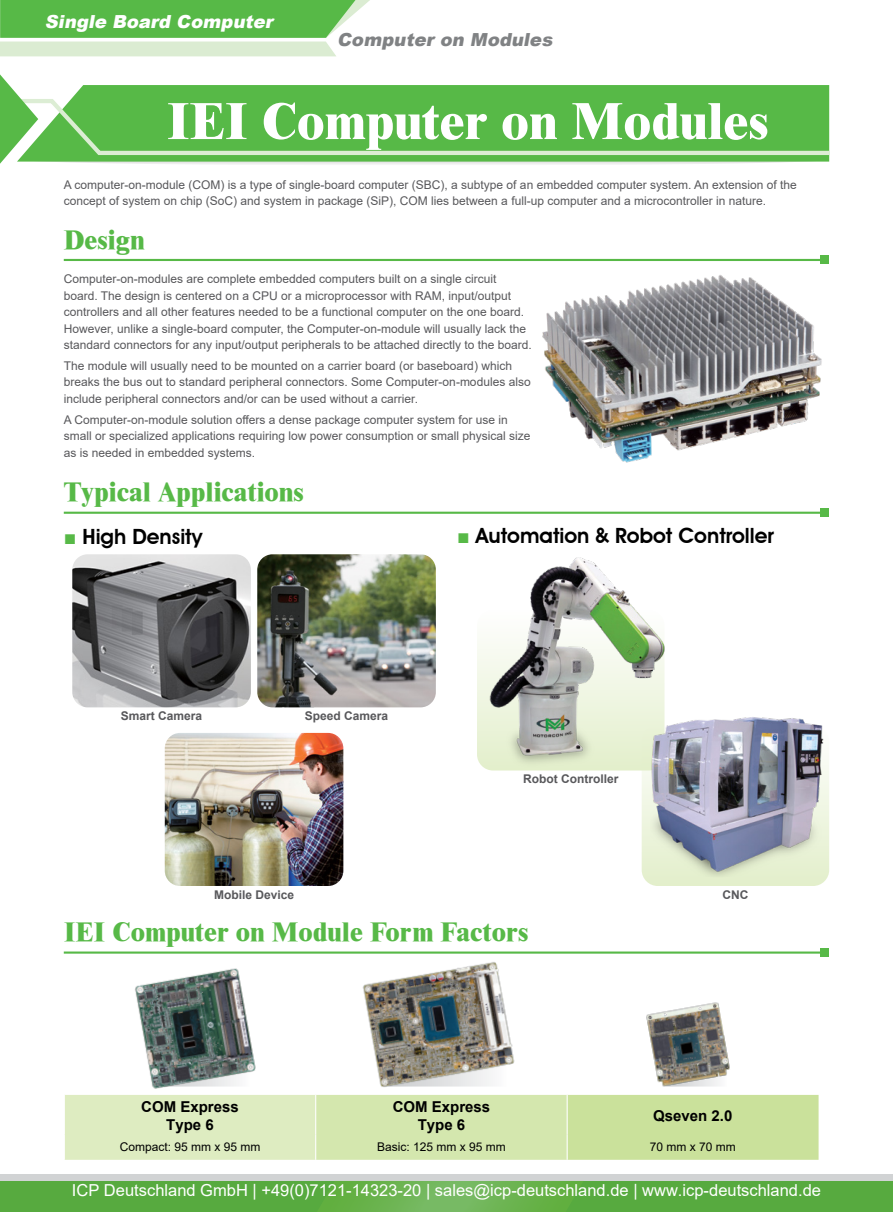
<style>
.page{position:relative;width:893px;height:1212px;background:#fff}
.page>*{position:absolute;margin:0;border:0;box-sizing:border-box;transform-origin:0 0}
.t1{font:800 52.5px "Times New Roman";color:#fff}
.t2{font:800 27px "Times New Roman";color:#57b947}
.t3{font:600 21px "Avant Garde IT Cby BT";color:#000}
.t4{font:italic 900 18px "Arial";color:#fff}
.t5{font:italic 900 18px "Arial";color:#808284}
.t6{font:16.5px "Arial";color:#fff}
.t7{font:700 15px/18px "Arial";color:#000;text-align:center}
.t8{font:12px/16.5px "Arial";color:#58585b}
.t9{font:700 12px "Arial";color:#58585b}
.t10{font:12px "Arial";color:#000}
.s1{font-family:"Arial";font-weight:400;color:#57b947}
</style>
<div class="page">
<svg style="left:0;top:0;width:370px;height:56px;background:#8dce80"></svg>
<div style="left:0;top:1174px;width:893px;height:38px;background:#d1d3d4"></div>
<div style="left:0;top:1181px;width:893px;height:31px;background:#57aa3f"></div>
<svg style="left:329px;top:1181px;width:242px;height:31px"></svg>
<hr style="left:64px;top:951px;width:761px;height:3px;background:#57b947">
<div style="left:821px;top:948px;width:8px;height:9px;background:#57b947"></div>
<svg style="left:64px;top:1095px;width:755px;height:65px;background:#d4e6ae"></svg>
<img style="left:362px;top:962px;width:153px;height:125px">
<img style="left:646px;top:1002px;width:84px;height:85px">
<hr style="left:64px;top:512px;width:761px;height:2px;background:#57b947">
<div style="left:821px;top:508px;width:8px;height:9px;background:#57b947"></div>
<img style="left:72px;top:554px;width:179px;height:153px">
<img style="left:257px;top:554px;width:179px;height:153px">
<img style="left:165px;top:733px;width:178px;height:153px">
<div style="left:642px;top:725px;width:187px;height:161px;background:linear-gradient(to bottom,#fefefe,#e3efcb);border-radius:16px"></div>
<img style="left:477px;top:557px;width:188px;height:223px">
<hr style="left:64px;top:259px;width:761px;height:2px;background:#57b947">
<div style="left:821px;top:256px;width:8px;height:8px;background:#57b947"></div>
<img style="left:542px;top:275px;width:280px;height:188px">
<img style="left:651px;top:712px;width:174px;height:169px">
<img style="left:135px;top:968px;width:121px;height:121px">
<div style="left:21px;top:153px;width:808px;height:13px;background:#eee;border-radius:50%"></div>
<svg style="left:38px;top:85px;width:791px;height:77px;background:#60bc51"></svg>
<svg style="left:38px;top:97px;width:792px;height:60px;background:#63bd54"></svg>
<svg style="left:0;top:74px;width:38px;height:90px"></svg>
<h3 class="t4" style="left:45px;top:9px;width:234px">Single Board Computer</h3>
<h3 class="t5" style="left:337px;top:26px;width:221px">Computer on Modules</h3>
<h1 class="t1" style="left:167px;top:90px;width:603px">IEI Computer on Modules</h1>
<p class="t8" style="left:64px;top:176px;width:735px">A computer-on-module (COM) is a type of single-board computer (SBC), a subtype of an embedded computer system. An extension of the concept of system on chip (SoC) and system in package (SiP), COM lies between a full-up computer and a microcontroller in nature.</p>
<h2 class="t2" style="left:64px;top:223px;width:83px">Design</h2>
<p class="t8" style="left:64px;top:270px;width:469px">Computer-on-modules are complete embedded computers built on a single circuit board. The design is centered on a CPU or a microprocessor with RAM, input/output controllers and all other features needed to be a functional computer on the one board.<br>However, unlike a single-board computer, the Computer-on-module will usually lack the standard connectors for any input/output peripherals to be attached directly to the board.</p>
<p class="t8" style="left:64px;top:357px;width:468px">The module will usually need to be mounted on a carrier board (or baseboard) which breaks the bus out to standard peripheral connectors. Some Computer-on-modules also include peripheral connectors and/or can be used without a carrier.</p>
<p class="t8" style="left:64px;top:411px;width:468px">A Computer-on-module solution offers a dense package computer system for use in small or specialized applications requiring low power consumption or small physical size as is needed in embedded systems.</p>
<h2 class="t2" style="left:64px;top:476px;width:242px">Typical Applications</h2>
<h3 class="t3" style="left:64px;top:523px;width:140px"><span class="s1">■</span> High Density</h3>
<p class="t9" style="left:121px;top:707px;width:83px">Smart Camera</p>
<p class="t9" style="left:305px;top:707px;width:85px">Speed Camera</p>
<h3 class="t3" style="left:457px;top:523px;width:318px"><span class="s1">■</span> Automation &amp; Robot Controller</h3>
<p class="t9" style="left:523px;top:771px;width:97px">Robot Controller</p>
<p class="t9" style="left:214px;top:886px;width:82px">Mobile Device</p>
<p class="t9" style="left:722px;top:886px;width:27px">CNC</p>
<h2 class="t2" style="left:64px;top:916px;width:466px">IEI Computer on Module Form Factors</h2>
<p class="t7" style="left:141px;top:1098px;width:99px">COM Express<br>Type 6</p>
<p class="t7" style="left:393px;top:1098px;width:99px">COM Express<br>Type 6</p>
<p class="t7" style="left:653px;top:1107px;width:81px">Qseven 2.0</p>
<p class="t10" style="left:120px;top:1139px;width:142px">Compact: 95 mm x 95 mm</p>
<p class="t10" style="left:377px;top:1139px;width:130px">Basic: 125 mm x 95 mm</p>
<p class="t10" style="left:650px;top:1139px;width:88px">70 mm x 70 mm</p>
<h3 class="t6" style="left:72px;top:1178px;width:751px">ICP Deutschland GmbH | +49(0)7121-14323-20 | sales@icp-deutschland.de | www.icp-deutschland.de</h3>
</div>
